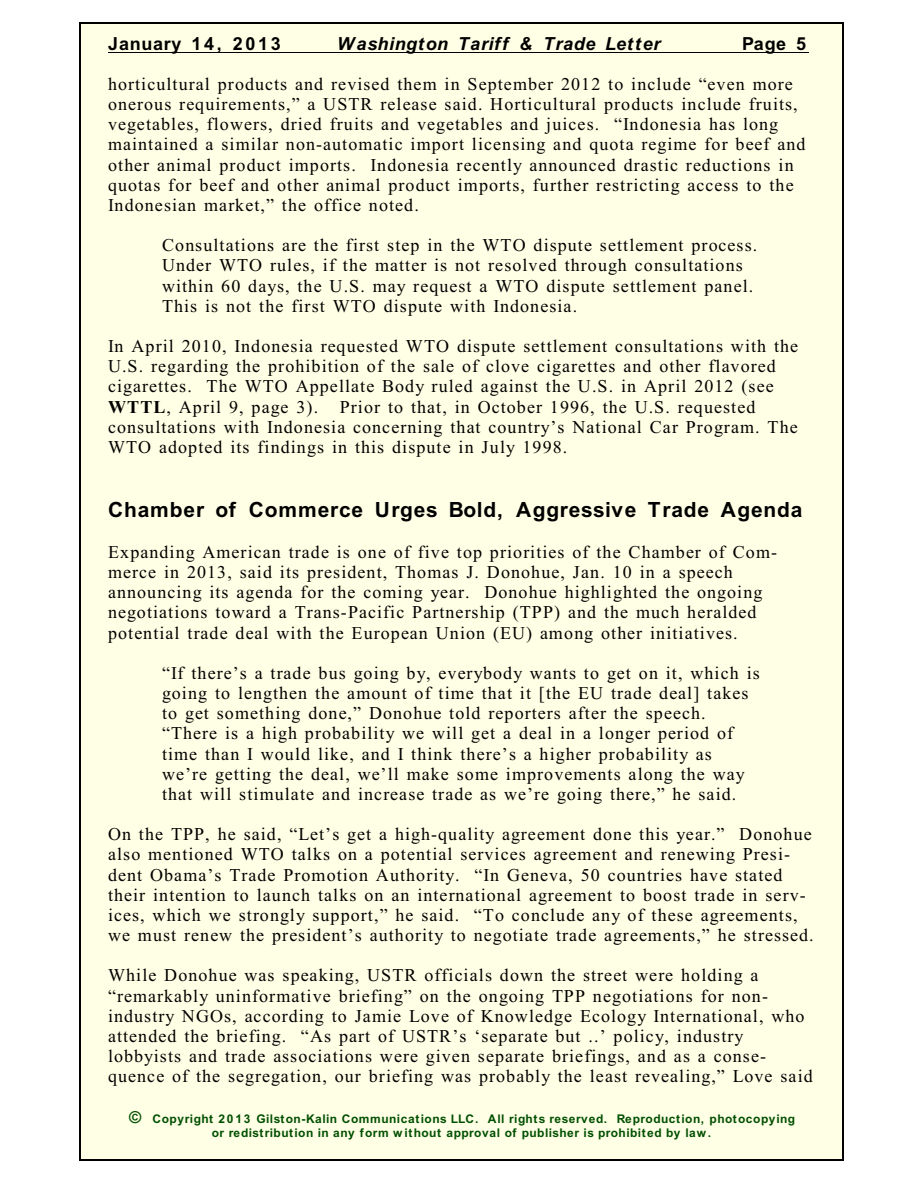
<style>
.page{position:relative;width:918px;height:1188px;background:#fff}
.page>*{position:absolute;margin:0;border:0;box-sizing:border-box;transform-origin:0 0}
.t1{font:700 21px "Arial";letter-spacing:.035em;color:#000}
.t2{font:18px/20.1px "Times New Roman";letter-spacing:.06em;color:#000}
.t3{font:italic 700 18px "Arial";letter-spacing:.045em;color:#000}
.t4{font:700 18px "Arial";letter-spacing:.045em;color:#000}
.t5{font:700 12px/14.7px "Arial";letter-spacing:.04em;color:#004f00;text-align:center}
.s1{font-weight:700}
.s2{font-size:16.5px}
</style>
<div class="page">
<div style="left:80px;top:23px;width:763px;height:1138px;background:#ffffe6"></div>
<hr style="left:80px;top:23px;width:1px;height:1138px;background:#000">
<hr style="left:842px;top:23px;width:1px;height:1138px;background:#000">
<hr style="left:80px;top:23px;width:763px;height:1px;background:#000">
<hr style="left:80px;top:1160px;width:763px;height:1px;background:#000">
<hr style="left:108px;top:52px;width:701px;height:1px;background:#000">
<p class="t4" style="left:108px;top:36px;width:174px">January 14, 2013</p>
<p class="t3" style="left:337px;top:36px;width:325px">Washington Tariff &amp; Trade Letter</p>
<p class="t4" style="left:742px;top:36px;width:66px">Page 5</p>
<p class="t2" style="left:108px;top:76px;width:699px">horticultural products and revised them in September 2012 to include “even more onerous requirements,” a USTR release said. Horticultural products include fruits, vegetables, flowers, dried fruits and vegetables and juices. “Indonesia has long maintained a similar non-automatic import licensing and quota regime for beef and other animal product imports. Indonesia recently announced drastic reductions in quotas for beef and other animal product imports, further restricting access to the Indonesian market,” the office noted.</p>
<p class="t2" style="left:162px;top:237px;width:597px">Consultations are the first step in the WTO dispute settlement process.<br>Under WTO rules, if the matter is not resolved through consultations within 60 days, the U.S. may request a WTO dispute settlement panel.<br>This is not the first WTO dispute with Indonesia.</p>
<p class="t2" style="left:108px;top:338px;width:692px">In April 2010, Indonesia requested WTO dispute settlement consultations with the U.S. regarding the prohibition of the sale of clove cigarettes and other flavored cigarettes. The WTO Appellate Body ruled against the U.S. in April 2012 (see <span class="s1">WTTL</span>, April 9, page 3). Prior to that, in October 1996, the U.S. requested consultations with Indonesia concerning that country’s National Car Program. The WTO adopted its findings in this dispute in July 1998.</p>
<p class="t1" style="left:108px;top:501px;width:696px">Chamber of Commerce Urges Bold, Aggressive Trade Agenda</p>
<p class="t2" style="left:108px;top:544px;width:671px">Expanding American trade is one of five top priorities of the Chamber of Com&shy;merce in 2013, said its president, Thomas J. Donohue, Jan. 10 in a speech announcing its agenda for the coming year. Donohue highlighted the ongoing negotiations toward a Trans-Pacific Partnership (TPP) and the much heralded potential trade deal with the European Union (EU) among other initiatives.</p>
<p class="t2" style="left:162px;top:665px;width:599px">“If there’s a trade bus going by, everybody wants to get on it, which is going to lengthen the amount of time that it [the EU trade deal] takes to get something done,” Donohue told reporters after the speech. “There is a high probability we will get a deal in a longer period of time than I would like, and I think there’s a higher probability as we’re getting the deal, we’ll make some improvements along the way that will stimulate and increase trade as we’re going there,” he said.</p>
<p class="t2" style="left:108px;top:826px;width:707px">On the TPP, he said, “Let’s get a high-quality agreement done this year.” Donohue also mentioned WTO talks on a potential services agreement and renewing Presi&shy;dent Obama’s Trade Promotion Authority. “In Geneva, 50 countries have stated their intention to launch talks on an international agreement to boost trade in serv&shy;ices, which we strongly support,” he said. “To conclude any of these agreements, we must renew the president’s authority to negotiate trade agreements,” he stressed.</p>
<p class="t2" style="left:108px;top:967px;width:706px">While Donohue was speaking, USTR officials down the street were holding a “remarkably uninformative briefing” on the ongoing TPP negotiations for non&shy;industry NGOs, according to Jamie Love of Knowledge Ecology International, who attended the briefing. “As part of USTR’s ‘separate but ..’ policy, industry lobbyists and trade associations were given separate briefings, and as a conse&shy;quence of the segregation, our briefing was probably the least revealing,” Love said</p>
<p class="t5" style="left:129px;top:1112px;width:668px"><span class="s2">©</span> Copyright 20 1 3 Gilston-Kalin Communications LLC. All rights reserved. Reproduction, photocopying or redistribution in any form w ithout approval of publisher is prohibited by law .</p>
</div>
